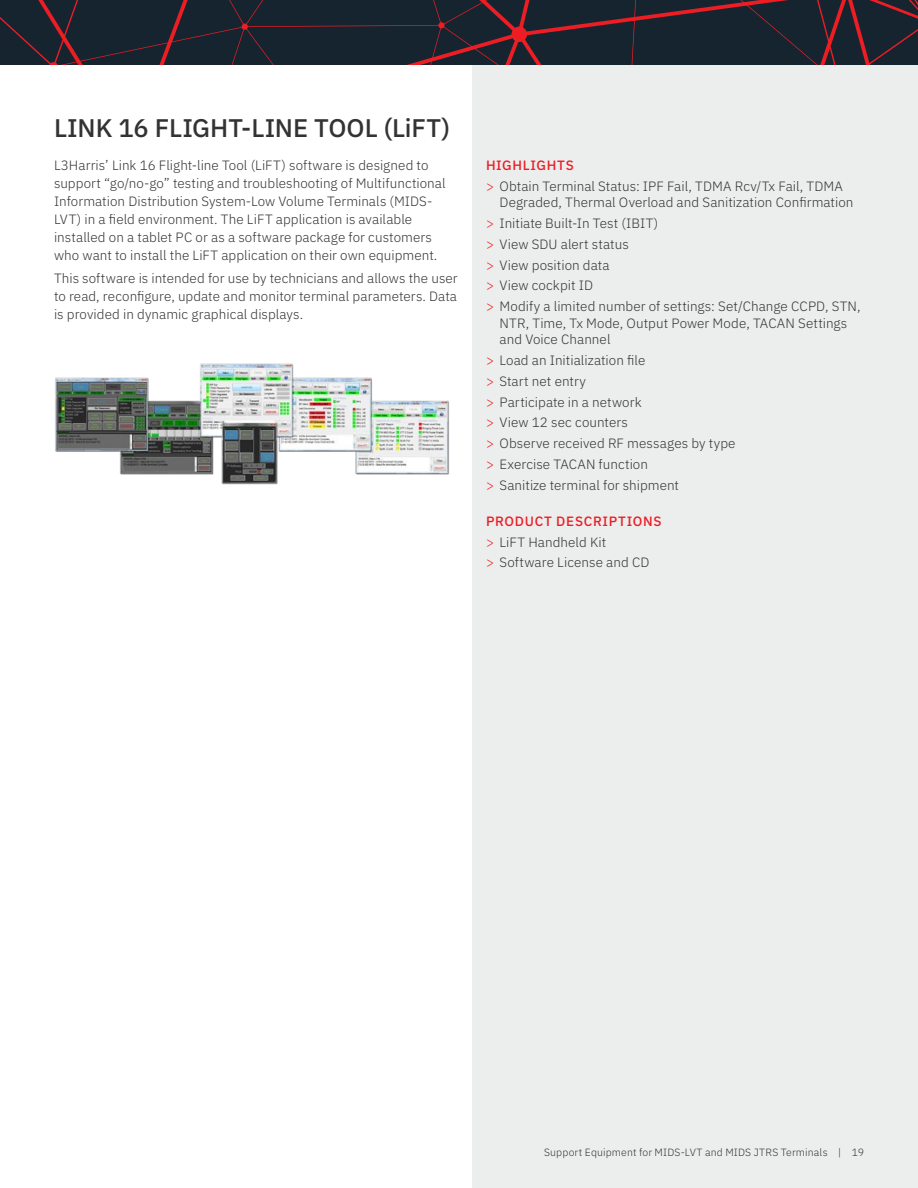
<style>
.page{position:relative;width:918px;height:1188px;background:#fff}
.page>*{position:absolute;margin:0;border:0;box-sizing:border-box;transform-origin:0 0}
.t1{font:500 25.5px "IBM Plex Sans";letter-spacing:-.005em;color:#333334}
.t2{font:300 13.5px/20.9px "IBM Plex Sans";letter-spacing:.005em;color:#333334}
.t3{font:300 10.5px "IBM Plex Sans";letter-spacing:.015em;color:#333334}
.s1{font-weight:500;color:#ed1d24}
.s2{color:#ed1d24}
</style>
<div class="page">
<div style="left:472px;top:54px;width:446px;height:1134px;background:#eceded"></div>
<img style="left:55px;top:363px;width:394px;height:122px">
<svg style="left:0;top:0;width:918px;height:65px;fill:#162430"></svg>
<h1 class="t1" style="left:54px;top:108px;width:398px">LINK 16 FLIGHT-LINE TOOL (LiFT)</h1>
<p class="t2" style="left:54px;top:155px;width:393px;line-height:18px">L3Harris’ Link 16 Flight-line Tool (LiFT) software is designed to support “go/no-go” testing and troubleshooting of Multifunctional Information Distribution System-Low Volume Terminals (MIDS-LVT) in a field environment. The LiFT application is available installed on a tablet PC or as a software package for customers who want to install the LiFT application on their own equipment.</p>
<p class="t2" style="left:54px;top:268px;width:405px;line-height:18px;text-align:justify">This software is intended for use by technicians and allows the user to read, reconfigure, update and monitor terminal parameters. Data is provided in dynamic graphical displays.</p>
<p class="t2" style="left:486px;top:153px;width:359px"><span class="s1">HIGHLIGHTS<br></span><span class="s2">&gt;</span> Obtain Terminal Status: IPF Fail, TDMA Rcv/Tx Fail, TDMA</p>
<p class="t2" style="left:486px;top:191px;width:376px;text-indent:14px">Degraded, Thermal Overload and Sanitization Confirmation <span class="s2">&gt;</span> Initiate Built-In Test (IBIT)<br><span class="s2">&gt;</span> View SDU alert status<br><span class="s2">&gt;</span> View position data<br><span class="s2">&gt;</span> View cockpit ID<br><span class="s2">&gt;</span> Modify a limited number of settings: Set/Change CCPD, STN,</p>
<p class="t2" style="left:500px;top:314px;width:349px;line-height:16.5px">NTR, Time, Tx Mode, Output Power Mode, TACAN Settings and Voice Channel</p>
<p class="t2" style="left:486px;top:349px;width:251px"><span class="s2">&gt;</span> Load an Initialization file<br><span class="s2">&gt;</span> Start net entry<br><span class="s2">&gt;</span> Participate in a network<br><span class="s2">&gt;</span> View 12 sec counters<br><span class="s2">&gt;</span> Observe received RF messages by type <span class="s2">&gt;</span> Exercise TACAN function<br><span class="s2">&gt;</span> Sanitize terminal for shipment</p>
<p class="t2" style="left:486px;top:509px;width:177px"><span class="s1">PRODUCT DESCRIPTIONS </span><span class="s2">&gt;</span> LiFT Handheld Kit<br><span class="s2">&gt;</span> Software License and CD</p>
<p class="t3" style="left:544px;top:1144px;width:321px">Support Equipment for MIDS-LVT and MIDS JTRS Terminals | 19</p>
</div>
